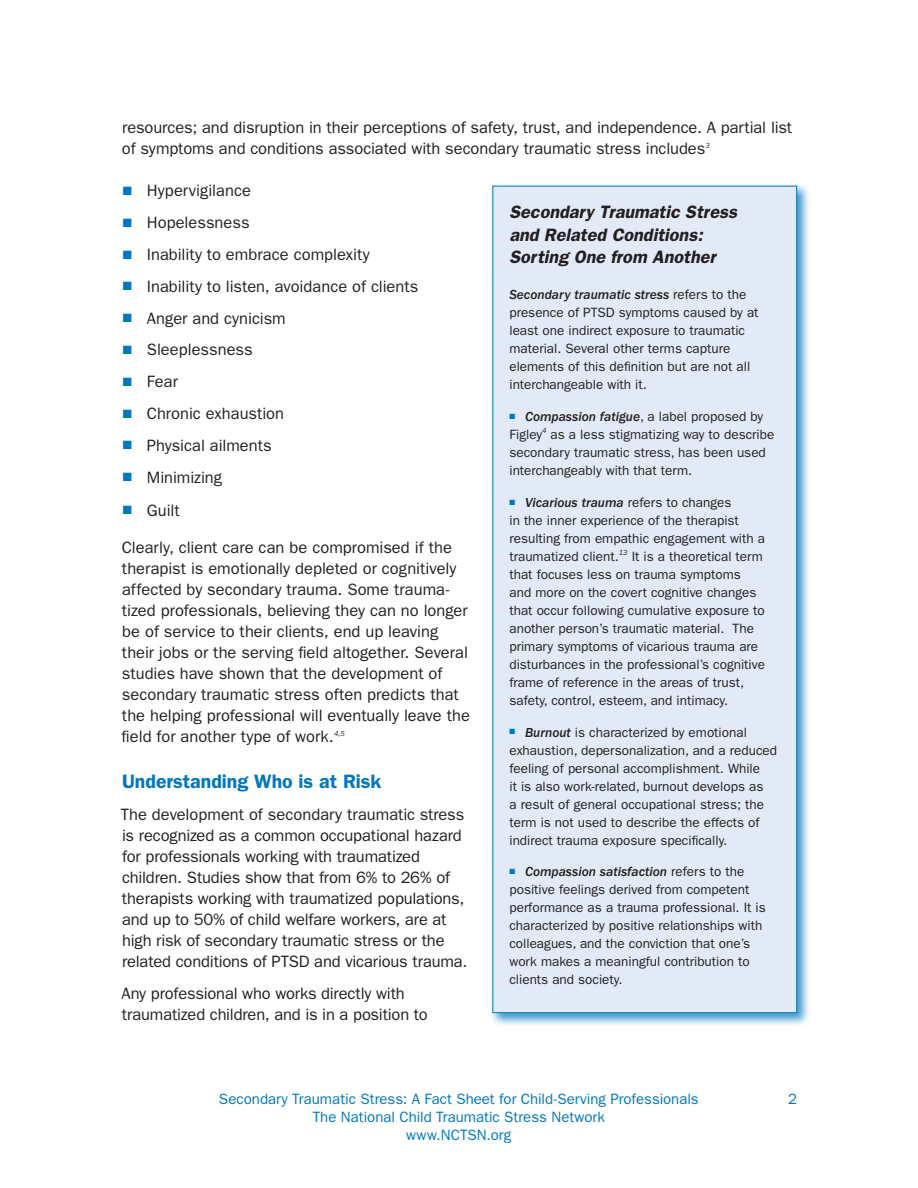
<style>
.page{position:relative;width:918px;height:1188px;background:#fff}
.page>*{position:absolute;margin:0;border:0;box-sizing:border-box;transform-origin:0 0}
.Title_Pg_text{font:600 19.5px "ITC Franklin Gothic Std";color:#0077c0}
.t1{font:italic 600 18px/22.5px "Franklin Gothic";color:#231f20}
.Title_Pg_text-2{font:16.5px/21px "ITC Franklin Gothic Std";letter-spacing:-.005em;color:#231f20}
.Page_number{font:15px "ITC Franklin Gothic Std";color:#0077c0}
.t2{font:13.5px/18px "ITC Franklin Gothic Std";color:#231f20}
.s1{color:#0077c0}
.s2{font-family:"ITC Franklin Gothic Std Med It"}
</style>
<div class="page">
<div style="left:490px;top:183px;width:320px;height:844px;background:#0077c0;opacity:.75"></div>
<div style="left:493px;top:186px;width:304px;height:827px;background:#e1eaf6"></div>
<p class="Title_Pg_text-2" style="left:122px;top:117px;width:672px">resources; and disruption in their perceptions of safety, trust, and independence. A partial list of symptoms and conditions associated with secondary traumatic stress includes<sup>3</sup></p>
<p class="Title_Pg_text-2" style="left:123px;top:180px;width:130px"><span class="s1">■</span> Hypervigilance</p>
<p class="Title_Pg_text-2" style="left:123px;top:212px;width:128px"><span class="s1">■</span> Hopelessness</p>
<p class="Title_Pg_text-2" style="left:123px;top:244px;width:248px"><span class="s1">■</span> Inability to embrace complexity</p>
<p class="Title_Pg_text-2" style="left:123px;top:276px;width:297px"><span class="s1">■</span> Inability to listen, avoidance of clients</p>
<p class="Title_Pg_text-2" style="left:123px;top:308px;width:164px"><span class="s1">■</span> Anger and cynicism</p>
<p class="Title_Pg_text-2" style="left:123px;top:339px;width:131px"><span class="s1">■</span> Sleeplessness</p>
<p class="Title_Pg_text-2" style="left:123px;top:371px;width:57px"><span class="s1">■</span> Fear</p>
<p class="Title_Pg_text-2" style="left:123px;top:403px;width:163px"><span class="s1">■</span> Chronic exhaustion</p>
<p class="Title_Pg_text-2" style="left:123px;top:435px;width:150px"><span class="s1">■</span> Physical ailments</p>
<p class="Title_Pg_text-2" style="left:123px;top:467px;width:101px"><span class="s1">■</span> Minimizing</p>
<p class="Title_Pg_text-2" style="left:123px;top:500px;width:58px"><span class="s1">■</span> Guilt</p>
<p class="Title_Pg_text-2" style="left:122px;top:537px;width:350px">Clearly, client care can be compromised if the therapist is emotionally depleted or cognitively affected by secondary trauma. Some trauma&shy;tized professionals, believing they can no longer be of service to their clients, end up leaving their jobs or the serving field altogether. Several studies have shown that the development of secondary traumatic stress often predicts that the helping professional will eventually leave the field for another type of work.<sup>4,5</sup></p>
<p class="Title_Pg_text" style="left:122px;top:770px;width:261px">Understanding Who is at Risk</p>
<p class="Title_Pg_text-2" style="left:121px;top:804px;width:348px">The development of secondary traumatic stress is recognized as a common occupational hazard for professionals working with traumatized children. Studies show that from 6% to 26% of therapists working with traumatized populations, and up to 50% of child welfare workers, are at high risk of secondary traumatic stress or the related conditions of PTSD and vicarious trauma.</p>
<p class="Title_Pg_text-2" style="left:121px;top:983px;width:308px">Any professional who works directly with traumatized children, and is in a position to</p>
<p class="t1" style="left:509px;top:200px;width:229px">Secondary Traumatic Stress and Related Conditions:<br>Sorting One from Another</p>
<p class="t2" style="left:509px;top:286px;width:251px"><span class="s2">Secondary traumatic stress</span> refers to the presence of PTSD symptoms caused by at least one indirect exposure to traumatic material. Several other terms capture elements of this definition but are not all interchangeable with it.</p>
<p class="t2" style="left:509px;top:408px;width:266px"><sup>■</sup> <span class="s2">Compassion fatigue</span>, a label proposed by Figley<sup>4</sup> as a less stigmatizing way to describe secondary traumatic stress, has been used interchangeably with that term.</p>
<p class="t2" style="left:509px;top:493px;width:257px"><sup>■</sup> <span class="s2">Vicarious trauma</span> refers to changes<br>in the inner experience of the therapist resulting from empathic engagement with a traumatized client.<sup>13</sup> It is a theoretical term that focuses less on trauma symptoms and more on the covert cognitive changes that occur following cumulative exposure to another person’s traumatic material. The primary symptoms of vicarious trauma are disturbances in the professional’s cognitive frame of reference in the areas of trust, safety, control, esteem, and intimacy.</p>
<p class="t2" style="left:509px;top:723px;width:269px"><sup>■</sup> <span class="s2">Burnout</span> is characterized by emotional exhaustion, depersonalization, and a reduced feeling of personal accomplishment. While<br>it is also work-related, burnout develops as<br>a result of general occupational stress; the term is not used to describe the effects of indirect trauma exposure specifically.</p>
<p class="t2" style="left:509px;top:863px;width:258px"><sup>■</sup> <span class="s2">Compassion satisfaction</span> refers to the positive feelings derived from competent performance as a trauma professional. It is characterized by positive relationships with colleagues, and the conviction that one’s work makes a meaningful contribution to clients and society.</p>
<p class="Page_number" style="left:219px;top:1090px;width:481px">Secondary Traumatic Stress: A Fact Sheet for Child-Serving Professionals</p>
<p class="Page_number" style="left:788px;top:1090px;width:10px">2</p>
<p class="Page_number" style="left:313px;top:1108px;width:294px">The National Child Traumatic Stress Network</p>
<p class="Page_number" style="left:406px;top:1126px;width:107px">www.NCTSN.org</p>
</div>
